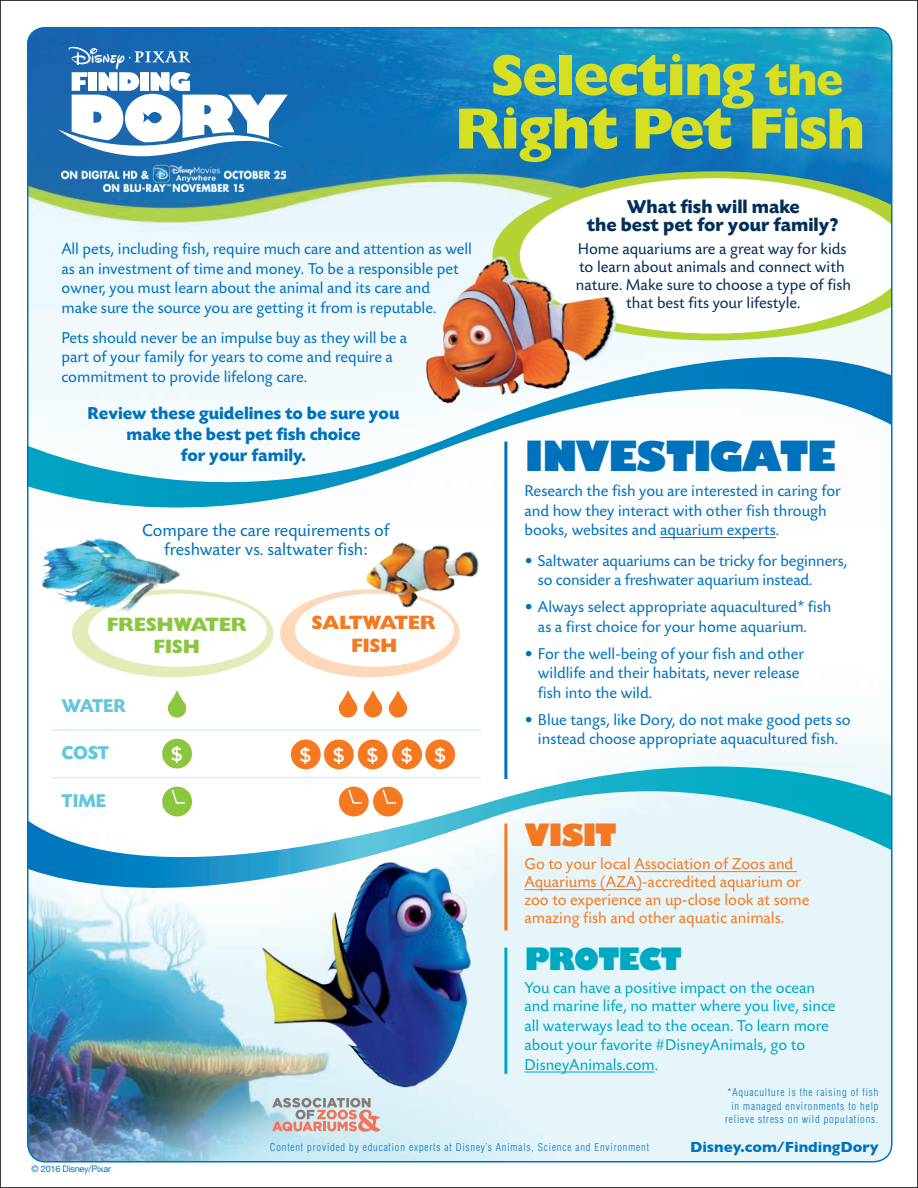
<style>
.page{position:relative;width:918px;height:1188px;background:#fff}
.page>*{position:absolute;margin:0;border:0;box-sizing:border-box;transform-origin:0 0}
.t1{font:800 58.5px/53.4px "Gill Sans";letter-spacing:-.035em;color:#d6df21;text-align:center}
.t2{font:800 40.5px "Gill Sans";letter-spacing:-.04em;color:#0072bc}
.t3{font:800 30px "Gill Sans";letter-spacing:-.04em;color:#00a9c2}
.t4{font:800 30px "Gill Sans";letter-spacing:-.04em;color:#f47921}
.t5{font:500 19.65px "Gotham";color:#fff}
.t6{font:700 19.5px/18px "Today SB";color:#002f5b;text-align:center}
.t7{font:800 19.5px/22.5px "Gill Sans";letter-spacing:-.02em;color:#8bc63e;text-align:center}
.t8{font:800 19.5px/22.5px "Gill Sans";letter-spacing:-.02em;color:#f47921;text-align:center}
.t9{font:700 19.5px "Today SB";color:#62c7dd}
.t10{font:700 18px/21px "Today SB";color:#0072bc;text-align:center}
.t11{font:18px/19.5px "Today SB";color:#0072bc;text-align:center}
.t12{font:16.5px/19.5px "Today SB";color:#0072bc}
.t13{font:16.5px/19.5px "Today SB";color:#00a9c2}
.t14{font:16.5px/18px "Today SB";color:#f47921}
.t15{font:16.5px/18px "Today SB";color:#002f5b;text-align:center}
.t16{font:700 15px "Gill Sans";color:#0072bc}
.t17{font:300 condensed 10.5px/13.5px "Helvetica LT Std";letter-spacing:.08em;color:#0072bc;text-align:center}
.t18{font:9px "Helvetica Neue";letter-spacing:-.02em;color:#0072bc}
.s1{font-size:45px}
</style>
<div class="page">
<img style="left:27px;top:27px;width:864px;height:1134px">
<svg style="left:30px;top:752px;width:859px;height:164px"></svg>
<svg style="left:30px;top:338px;width:859px;height:202px"></svg>
<hr style="left:504px;top:442px;width:3px;height:337px;background:#0072bc">
<svg style="left:492px;top:171px;width:397px;height:169px;background:#93c085"></svg>
<div style="left:520px;top:178px;width:388px;height:156px;background:#fff;border-radius:50%"></div>
<img style="left:396px;top:211px;width:253px;height:225px">
<img style="left:233px;top:824px;width:322px;height:287px">
<svg style="left:272px;top:1098px;width:108px;height:34px;background:#ccb8b5"></svg>
<hr style="left:504px;top:948px;width:3px;height:126px;background:#00a9c2">
<hr style="left:524px;top:1072px;width:131px;height:1px;background:#00a9c2">
<div style="left:72px;top:589px;width:201px;height:88px;background:#e2ecb8;border-radius:50%"></div>
<div style="left:88px;top:594px;width:179px;height:73px;background:#fff;border-radius:50%"></div>
<div style="left:280px;top:589px;width:180px;height:88px;background:#fdd8bb;border-radius:50%"></div>
<div style="left:295px;top:594px;width:159px;height:73px;background:#fff;border-radius:50%"></div>
<hr style="left:52px;top:729px;width:429px;height:2px;background:#d8eff5">
<hr style="left:52px;top:777px;width:429px;height:1px;background:#d8eff5">
<img style="left:31px;top:515px;width:154px;height:163px">
<img style="left:357px;top:537px;width:138px;height:87px">
<svg style="left:339px;top:690px;width:18px;height:28px"></svg>
<svg style="left:364px;top:690px;width:18px;height:28px"></svg>
<svg style="left:389px;top:690px;width:18px;height:28px"></svg>
<svg style="left:168px;top:690px;width:18px;height:28px"></svg>
<div style="left:162px;top:739px;width:30px;height:30px;background:#8bc63e;border-radius:50%"></div>
<div style="left:324px;top:739px;width:30px;height:30px;background:#f47921;border-radius:50%"></div>
<div style="left:291px;top:739px;width:30px;height:30px;background:#f47921;border-radius:50%"></div>
<div style="left:358px;top:739px;width:30px;height:30px;background:#f47921;border-radius:50%"></div>
<div style="left:425px;top:739px;width:30px;height:30px;background:#f47921;border-radius:50%"></div>
<div style="left:392px;top:739px;width:30px;height:30px;background:#f47921;border-radius:50%"></div>
<div style="left:162px;top:787px;width:30px;height:29px;background:#8bc63e;border-radius:50%"></div>
<svg style="left:171px;top:788px;width:14px;height:16px"></svg>
<div style="left:373px;top:787px;width:30px;height:29px;background:#f47921;border-radius:50%"></div>
<svg style="left:382px;top:788px;width:14px;height:16px"></svg>
<div style="left:339px;top:787px;width:30px;height:29px;background:#f47921;border-radius:50%"></div>
<svg style="left:347px;top:788px;width:14px;height:16px"></svg>
<hr style="left:660px;top:537px;width:116px;height:1px;background:#0072bc">
<hr style="left:504px;top:824px;width:3px;height:107px;background:#f47921">
<hr style="left:634px;top:871px;width:163px;height:1px;background:#f47921">
<hr style="left:524px;top:889px;width:118px;height:1px;background:#f47921">
<svg style="left:58px;top:46px;width:230px;height:111px"></svg>
<img style="left:61px;top:164px;width:225px;height:27px">
<h1 class="t1" style="left:455px;top:49px;width:412px">Selecting <span class="s1">the<br></span>Right Pet Fish</h1>
<p class="t12" style="left:62px;top:240px;width:412px">All pets, including fish, require much care and attention as well as an investment of time and money. To be a responsible pet owner, you must learn about the animal and its care and<br>make sure the source you are getting it from is reputable.</p>
<p class="t12" style="left:62px;top:328px;width:347px">Pets should never be an impulse buy as they will be a part of your family for years to come and require a commitment to provide lifelong care.</p>
<p class="t10" style="left:88px;top:403px;width:313px">Review these guidelines to be sure you make the best pet fish choice<br>for your family.</p>
<p class="t11" style="left:142px;top:521px;width:249px">Compare the care requirements of freshwater vs. saltwater fish:</p>
<p class="t7" style="left:107px;top:613px;width:141px">FRESHWATER<br>FISH</p>
<p class="t8" style="left:311px;top:611px;width:126px">SALTWATER<br>FISH</p>
<p class="t9" style="left:62px;top:695px;width:66px">WATER</p>
<p class="t9" style="left:62px;top:743px;width:49px">COST</p>
<p class="t9" style="left:62px;top:790px;width:46px">TIME</p>
<p class="t5" style="left:171px;top:743px;width:14px">$</p>
<p class="t5" style="left:299px;top:744px;width:149px">$$$$$</p>
<p class="t6" style="left:587px;top:198px;width:253px">What fish will make<br>the best pet for your family?</p>
<p class="t15" style="left:576px;top:241px;width:277px">Home aquariums are a great way for kids to learn about animals and connect with nature. Make sure to choose a type of fish that best fits your lifestyle.</p>
<h2 class="t2" style="left:524px;top:425px;width:313px">INVESTIGATE</h2>
<p class="t12" style="left:524px;top:482px;width:318px">Research the fish you are interested in caring for and how they interact with other fish through books, websites and aquarium experts.</p>
<p class="t12" style="left:538px;top:551px;width:311px;text-indent:-13px">• Saltwater aquariums can be tricky for beginners, so consider a freshwater aquarium instead.</p>
<p class="t12" style="left:538px;top:598px;width:295px;text-indent:-13px">• Always select appropriate aquacultured* fish as a first choice for your home aquarium.</p>
<p class="t12" style="left:538px;top:644px;width:268px;text-indent:-13px">• For the well-being of your fish and other wildlife and their habitats, never release fish into the wild.</p>
<p class="t12" style="left:524px;top:710px;width:328px;text-align:center">• Blue tangs, like Dory, do not make good pets so instead choose appropriate aquacultured fish.</p>
<h3 class="t4" style="left:524px;top:811px;width:94px">VISIT</h3>
<p class="t14" style="left:524px;top:856px;width:286px">Go to your local Association of Zoos and Aquariums (AZA)-accredited aquarium or zoo to experience an up-close look at some amazing fish and other aquatic animals.</p>
<h3 class="t3" style="left:524px;top:935px;width:159px">PROTECT</h3>
<p class="t13" style="left:524px;top:979px;width:313px;line-height:18px">You can have a positive impact on the ocean and marine life, no matter where you live, since</p>
<p class="t13" style="left:524px;top:1016px;width:306px">all waterways lead to the ocean. To learn more about your favorite #DisneyAnimals, go to<br>DisneyAnimals.com.</p>
<p class="t17" style="left:725px;top:1086px;width:155px">*Aquaculture is the raising of fish in managed environments to help relieve stress on wild populations.</p>
<p class="t18" style="left:32px;top:1162px;width:81px">© 2016 Disney/Pixar</p>
<p class="t17" style="left:270px;top:1140px;width:381px">Content provided by education experts at Disney’s Animals, Science and Environment</p>
<p class="t16" style="left:690px;top:1135px;width:190px">Disney.com/FindingDory</p>
</div>
